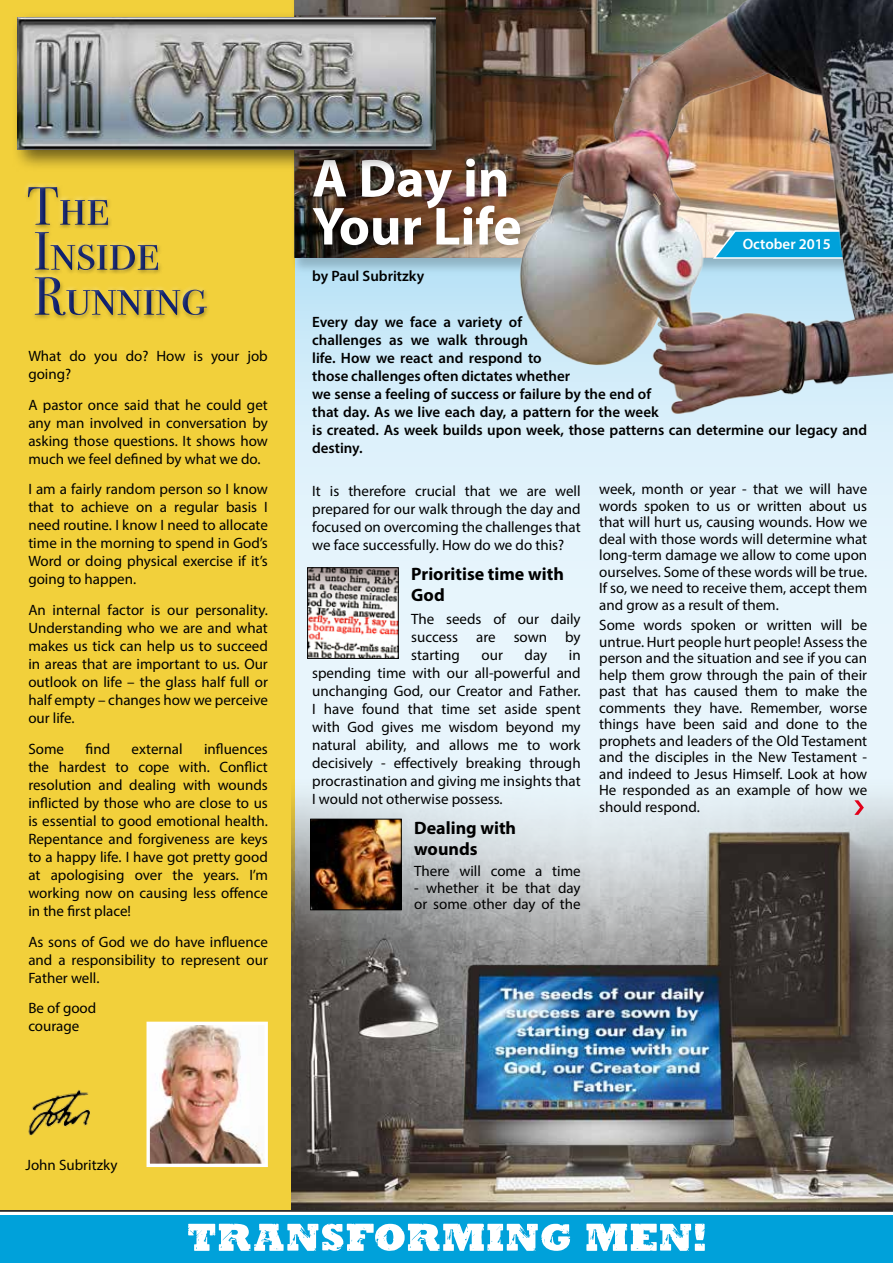
<style>
.page{position:relative;width:893px;height:1263px;background:#fff}
.page>*{position:absolute;margin:0;border:0;box-sizing:border-box;transform-origin:0 0}
.t1{font:700 54px/48px "Myriad Pro";color:#fff}
.t2{font:700 18px/21.6px "Myriad Pro";color:#000}
.t3{font:15px/18px "Myriad Pro";color:#000;text-align:justify}
.t4{font:600 15px/18px "Myriad Pro";color:#000}
.t5{font:600 15px "Myriad Pro";color:#fff}
</style>
<div class="page">
<svg style="left:294px;top:275px;width:599px;height:501px;background:#e1f2fa"></svg>
<div style="left:0;top:0;width:294px;height:1210px;background:#f2d03b"></div>
<hr style="left:0;top:1210px;width:893px;height:2px;background:#000">
<div style="left:0;top:1215px;width:893px;height:48px;background:#00a1da"></div>
<div style="left:24px;top:183px;width:188px;height:139px;background:#000;opacity:.75"></div>
<img style="left:28px;top:1090px;width:62px;height:46px">
<img style="left:151px;top:1026px;width:113px;height:137px">
<div style="left:147px;top:1022px;width:121px;height:145px;border:3px solid #fff"></div>
<div style="left:290px;top:0;width:603px;height:275px;background:#000;opacity:.2"></div>
<img style="left:294px;top:0;width:192px;height:258px">
<div style="left:310px;top:155px;width:223px;height:102px;background:#000;opacity:.26"></div>
<div style="left:11px;top:11px;width:447px;height:161px;background:#000;opacity:.55"></div>
<img style="left:17px;top:17px;width:418px;height:132px">
<svg style="left:188px;top:1224px;width:517px;height:27px"></svg>
<img style="left:486px;top:0;width:407px;height:428px">
<img style="left:309px;top:569px;width:87px;height:88px">
<div style="left:307px;top:567px;width:91px;height:92px;border:1px solid #000"></div>
<img style="left:291px;top:776px;width:602px;height:434px">
<img style="left:312px;top:821px;width:87px;height:87px">
<div style="left:310px;top:819px;width:91px;height:91px;border:1px solid #000"></div>
<svg style="left:854px;top:800px;width:10px;height:15px"></svg>
<p class="t3" style="left:28px;top:346px;width:241px">What do you do? How is your job going?</p>
<p class="t3" style="left:28px;top:395px;width:241px">A pastor once said that he could get any man involved in conversation by asking those questions. It shows how much we feel defined by what we do.</p>
<p class="t3" style="left:28px;top:480px;width:241px">I am a fairly random person so I know that to achieve on a regular basis I need routine. I know I need to allocate time in the morning to spend in God’s Word or doing physical exercise if it’s going to happen.</p>
<p class="t3" style="left:28px;top:601px;width:241px">An internal factor is our personality.<br>Understanding who we are and what makes us tick can help us to succeed in areas that are important to us. Our outlook on life – the glass half full or half empty – changes how we perceive our life.</p>
<p class="t3" style="left:28px;top:739px;width:37px">Some</p>
<p class="t3" style="left:85px;top:739px;width:26px">find</p>
<p class="t3" style="left:132px;top:739px;width:53px">external</p>
<p class="t3" style="left:28px;top:739px;width:241px;text-indent:176px">influences the hardest to cope with. Conflict resolution and dealing with wounds inflicted by those who are close to us is essential to good emotional health.<br>Repentance and forgiveness are keys to a happy life. I have got pretty good at apologising over the years. I’m working now on causing less offence in the first place!</p>
<p class="t3" style="left:28px;top:932px;width:241px">As sons of God we do have influence and a responsibility to represent our Father well.</p>
<p class="t3" style="left:28px;top:999px;width:69px">Be of good courage</p>
<h1 class="t1" style="left:312px;top:153px;width:211px">A Day in<br>Your Life</h1>
<p class="t4" style="left:312px;top:267px;width:113px">by Paul Subritzky</p>
<p class="t5" style="left:743px;top:234px;width:90px">October 2015</p>
<p class="t4" style="left:312px;top:312px;width:557px">Every day we face a variety of<br>challenges as we walk through<br>life. How we react and respond to<br>those challenges often dictates whether<br>we sense a feeling of success or failure by the end of<br>that day. As we live each day, a pattern for the week<br>is created. As week builds upon week, those patterns can determine our legacy and destiny.</p>
<p class="t3" style="left:312px;top:481px;width:270px">It is therefore crucial that we are well prepared for our walk through the day and focused on overcoming the challenges that we face successfully. How do we do this?</p>
<p class="t2" style="left:411px;top:562px;width:154px">Prioritise time with<br>God</p>
<p class="t3" style="left:411px;top:609px;width:171px">The seeds of our daily success are sown by starting</p>
<p class="t3" style="left:599px;top:481px;width:270px;line-height:16.5px">week, month or year - that we will have words spoken to us or written about us that will hurt us, causing wounds. How we deal with those words will determine what long-term damage we allow to come upon ourselves. Some of these words will be true.<br>If so, we need to receive them, accept them and grow as a result of them.</p>
<p class="t3" style="left:599px;top:617px;width:270px;line-height:16.5px">Some words spoken or written will be untrue. Hurt people hurt people! Assess the person and the situation and see if you can help them grow through the pain of their past that has caused them to make the comments they have. Remember, worse things have been said and done to the prophets and leaders of the Old Testament and the disciples in the New Testament - and indeed to Jesus Himself. Look at how He responded as an example of how we should respond.</p>
<p class="t3" style="left:481px;top:645px;width:23px">our</p>
<p class="t3" style="left:525px;top:645px;width:24px">day</p>
<p class="t3" style="left:312px;top:645px;width:270px;text-indent:257px">in spending time with our all-powerful and unchanging God, our Creator and Father.<br>I have found that time set aside spent with God gives me wisdom beyond my natural ability, and allows me to work decisively - effectively breaking through procrastination and giving me insights that I would not otherwise possess.</p>
<p class="t2" style="left:414px;top:816px;width:103px">Dealing with wounds</p>
<p class="t3" style="left:414px;top:862px;width:168px">There will come a time</p>
<p class="t3" style="left:414px;top:879px;width:168px;line-height:16.5px">- whether it be that day or some other day of the</p>
<p class="t3" style="left:26px;top:1156px;width:93px">John Subritzky</p>
</div>
